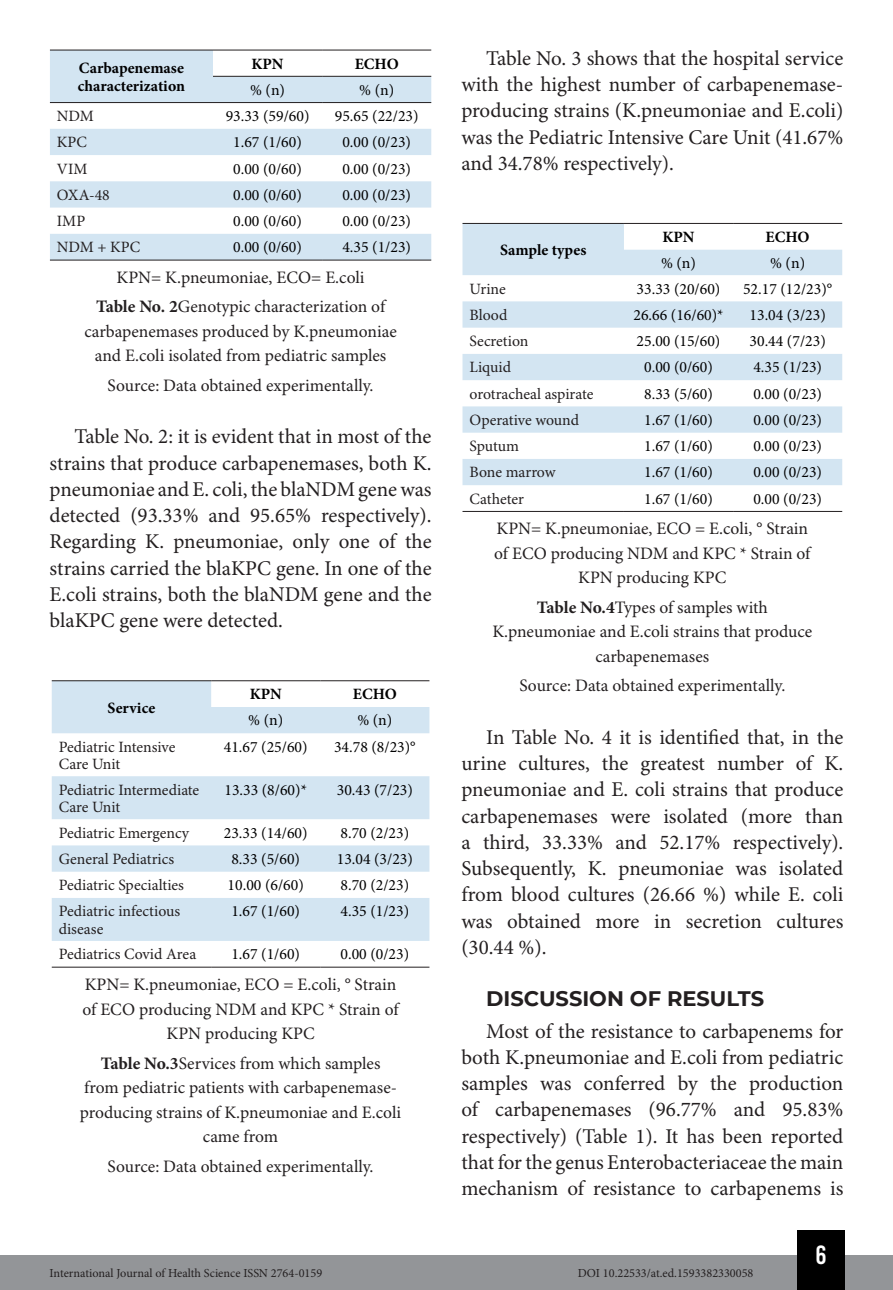
<style>
.page{position:relative;width:893px;height:1290px;background:#fff}
.page>*{position:absolute;margin:0;border:0;box-sizing:border-box;transform-origin:0 0}
.t1{font:26.25px "Bebas Kai";color:#fff}
.t2{font:21px/26.2px "Minion Pro";color:#231f20;text-align:justify}
.t3{font:700 21px "Montserrat";color:#231f20}
.t4{font:17.5px/24.5px "Minion Pro";color:#231f20;text-align:center}
.t5{font:15.75px "Minion Pro";color:#000001}
.t6{font:15.75px/17.5px "Minion Pro";color:#231f20}
.t7{font:700 15.75px/17.5px "Minion Pro";color:#000001}
.t8{font:12.25px "Minion Pro";color:#231f20}
.s1{font-weight:700}
</style>
<div class="page">
<div style="left:0;top:1255px;width:893px;height:35px;background:#939598"></div>
<div style="left:797px;top:1230px;width:48px;height:60px;background:#000"></div>
<svg style="left:50px;top:51px;width:381px;height:209px;fill:#d3e5f2"></svg>
<hr style="left:50px;top:260px;width:163px;height:1px;background:#231f20">
<hr style="left:213px;top:260px;width:109px;height:1px;background:#231f20">
<hr style="left:322px;top:260px;width:109px;height:1px;background:#231f20">
<hr style="left:213px;top:76px;width:109px;height:1px;background:#231f20">
<hr style="left:322px;top:76px;width:109px;height:1px;background:#231f20">
<hr style="left:50px;top:50px;width:163px;height:1px;background:#231f20">
<hr style="left:50px;top:102px;width:163px;height:1px;background:#231f20">
<hr style="left:213px;top:50px;width:109px;height:1px;background:#231f20">
<hr style="left:322px;top:50px;width:109px;height:1px;background:#231f20">
<hr style="left:213px;top:102px;width:109px;height:1px;background:#231f20">
<hr style="left:322px;top:102px;width:109px;height:1px;background:#231f20">
<svg style="left:52px;top:681px;width:377px;height:260px;fill:#d3e5f2"></svg>
<hr style="left:52px;top:680px;width:159px;height:1px;background:#231f20">
<hr style="left:211px;top:680px;width:109px;height:1px;background:#231f20">
<hr style="left:320px;top:680px;width:109px;height:1px;background:#231f20">
<hr style="left:52px;top:967px;width:159px;height:1px;background:#231f20">
<hr style="left:211px;top:967px;width:109px;height:1px;background:#231f20">
<hr style="left:320px;top:967px;width:109px;height:1px;background:#231f20">
<svg style="left:462px;top:224px;width:380px;height:261px;fill:#d3e5f2"></svg>
<hr style="left:462px;top:223px;width:162px;height:1px;background:#231f20">
<hr style="left:624px;top:223px;width:109px;height:1px;background:#231f20">
<hr style="left:733px;top:223px;width:109px;height:1px;background:#231f20">
<hr style="left:462px;top:511px;width:162px;height:1px;background:#231f20">
<hr style="left:624px;top:511px;width:109px;height:1px;background:#231f20">
<hr style="left:733px;top:511px;width:109px;height:1px;background:#231f20">
<p class="t7" style="left:78px;top:59px;width:109px">Carbapenemase characterization</p>
<p class="t7" style="left:252px;top:55px;width:34px">KPN</p>
<p class="t7" style="left:355px;top:55px;width:46px">ECHO</p>
<p class="t5" style="left:250px;top:80px;width:36px">% (n)</p>
<p class="t5" style="left:359px;top:80px;width:36px">% (n)</p>
<p class="t6" style="left:57px;top:108px;width:39px">NDM</p>
<p class="t5" style="left:226px;top:107px;width:85px">93.33 (59/60)</p>
<p class="t5" style="left:335px;top:107px;width:85px">95.65 (22/23)</p>
<p class="t6" style="left:57px;top:134px;width:31px">KPC</p>
<p class="t5" style="left:233px;top:133px;width:70px">1.67 (1/60)</p>
<p class="t5" style="left:342px;top:133px;width:70px">0.00 (0/23)</p>
<p class="t6" style="left:57px;top:160px;width:32px">VIM</p>
<p class="t5" style="left:233px;top:159px;width:70px">0.00 (0/60)</p>
<p class="t5" style="left:342px;top:159px;width:70px">0.00 (0/23)</p>
<p class="t6" style="left:57px;top:187px;width:54px">OXA-48</p>
<p class="t5" style="left:233px;top:185px;width:70px">0.00 (0/60)</p>
<p class="t5" style="left:342px;top:185px;width:70px">0.00 (0/23)</p>
<p class="t6" style="left:57px;top:213px;width:30px">IMP</p>
<p class="t5" style="left:233px;top:212px;width:70px">0.00 (0/60)</p>
<p class="t5" style="left:342px;top:212px;width:70px">0.00 (0/23)</p>
<p class="t6" style="left:57px;top:239px;width:85px">NDM + KPC</p>
<p class="t5" style="left:233px;top:238px;width:70px">0.00 (0/60)</p>
<p class="t5" style="left:342px;top:238px;width:70px">4.35 (1/23)</p>
<p class="t4" style="left:96px;top:263px;width:291px;line-height:29.4px">KPN= K.pneumoniae, ECO= E.coli<br><span class="s1">Table No. 2</span>Genotypic characterization of</p>
<p class="t4" style="left:84px;top:320px;width:314px">carbapenemases produced by K.pneumoniae and E.coli isolated from pediatric samples</p>
<p class="t4" style="left:108px;top:374px;width:267px">Source: Data obtained experimentally.</p>
<p class="t2" style="left:50px;top:424px;width:383px;text-indent:25px">Table No. 2: it is evident that in most of the strains that produce carbapenemases, both K. pneumoniae and E. coli, the blaNDM gene was detected (93.33% and 95.65% respectively).<br>Regarding K. pneumoniae, only one of the strains carried the blaKPC gene. In one of the E.coli strains, both the blaNDM gene and the blaKPC gene were detected.</p>
<p class="t7" style="left:108px;top:699px;width:49px">Service</p>
<p class="t7" style="left:250px;top:685px;width:34px">KPN</p>
<p class="t7" style="left:353px;top:685px;width:46px">ECHO</p>
<p class="t5" style="left:248px;top:711px;width:36px">% (n)</p>
<p class="t5" style="left:357px;top:711px;width:36px">% (n)</p>
<p class="t6" style="left:59px;top:738px;width:118px">Pediatric Intensive<br>Care Unit</p>
<p class="t5" style="left:224px;top:737px;width:85px">41.67 (25/60)</p>
<p class="t5" style="left:334px;top:737px;width:83px">34.78 (8/23)°</p>
<p class="t6" style="left:59px;top:781px;width:142px">Pediatric Intermediate<br>Care Unit</p>
<p class="t5" style="left:224px;top:780px;width:84px">13.33 (8/60)*</p>
<p class="t5" style="left:337px;top:780px;width:78px">30.43 (7/23)</p>
<p class="t6" style="left:59px;top:824px;width:132px">Pediatric Emergency</p>
<p class="t5" style="left:224px;top:823px;width:85px">23.33 (14/60)</p>
<p class="t5" style="left:341px;top:823px;width:70px">8.70 (2/23)</p>
<p class="t6" style="left:59px;top:851px;width:117px">General Pediatrics</p>
<p class="t5" style="left:231px;top:849px;width:70px">8.33 (5/60)</p>
<p class="t5" style="left:337px;top:849px;width:78px">13.04 (3/23)</p>
<p class="t6" style="left:59px;top:877px;width:127px">Pediatric Specialties</p>
<p class="t5" style="left:228px;top:876px;width:78px">10.00 (6/60)</p>
<p class="t5" style="left:341px;top:876px;width:70px">8.70 (2/23)</p>
<p class="t6" style="left:59px;top:903px;width:123px">Pediatric infectious disease</p>
<p class="t5" style="left:231px;top:902px;width:70px">1.67 (1/60)</p>
<p class="t5" style="left:341px;top:902px;width:70px">4.35 (1/23)</p>
<p class="t6" style="left:59px;top:946px;width:139px">Pediatrics Covid Area</p>
<p class="t5" style="left:231px;top:945px;width:70px">1.67 (1/60)</p>
<p class="t5" style="left:341px;top:945px;width:70px">0.00 (0/23)</p>
<p class="t4" style="left:82px;top:973px;width:318px">KPN= K.pneumoniae, ECO = E.coli, ° Strain of ECO producing NDM and KPC * Strain of<br>KPN producing KPC</p>
<p class="t4" style="left:80px;top:1051px;width:323px"><span class="s1">Table No.3</span>Services from which samples<br>from pediatric patients with carbapenemase&shy;producing strains of K.pneumoniae and E.coli came from</p>
<p class="t4" style="left:108px;top:1154px;width:267px">Source: Data obtained experimentally.</p>
<p class="t2" style="left:461px;top:46px;width:383px;text-indent:25px">Table No. 3 shows that the hospital service with the highest number of carbapenemase&shy;producing strains (K.pneumoniae and E.coli) was the Pediatric Intensive Care Unit (41.67% and 34.78% respectively).</p>
<p class="t7" style="left:500px;top:241px;width:88px">Sample types</p>
<p class="t7" style="left:662px;top:228px;width:34px">KPN</p>
<p class="t7" style="left:766px;top:228px;width:46px">ECHO</p>
<p class="t5" style="left:661px;top:254px;width:36px">% (n)</p>
<p class="t5" style="left:770px;top:254px;width:36px">% (n)</p>
<p class="t6" style="left:469px;top:280px;width:38px">Urine</p>
<p class="t5" style="left:637px;top:279px;width:85px">33.33 (20/60)</p>
<p class="t5" style="left:743px;top:279px;width:91px">52.17 (12/23)°</p>
<p class="t6" style="left:469px;top:307px;width:39px">Blood</p>
<p class="t5" style="left:633px;top:305px;width:92px">26.66 (16/60)*</p>
<p class="t5" style="left:750px;top:305px;width:78px">13.04 (3/23)</p>
<p class="t6" style="left:469px;top:333px;width:60px">Secretion</p>
<p class="t5" style="left:637px;top:332px;width:85px">25.00 (15/60)</p>
<p class="t5" style="left:750px;top:332px;width:78px">30.44 (7/23)</p>
<p class="t6" style="left:469px;top:359px;width:43px">Liquid</p>
<p class="t5" style="left:644px;top:358px;width:70px">0.00 (0/60)</p>
<p class="t5" style="left:753px;top:358px;width:70px">4.35 (1/23)</p>
<p class="t6" style="left:469px;top:385px;width:125px">orotracheal aspirate</p>
<p class="t5" style="left:644px;top:384px;width:70px">8.33 (5/60)</p>
<p class="t5" style="left:753px;top:384px;width:70px">0.00 (0/23)</p>
<p class="t6" style="left:469px;top:412px;width:111px">Operative wound</p>
<p class="t5" style="left:644px;top:410px;width:70px">1.67 (1/60)</p>
<p class="t5" style="left:753px;top:410px;width:70px">0.00 (0/23)</p>
<p class="t6" style="left:469px;top:438px;width:51px">Sputum</p>
<p class="t5" style="left:644px;top:437px;width:70px">1.67 (1/60)</p>
<p class="t5" style="left:753px;top:437px;width:70px">0.00 (0/23)</p>
<p class="t6" style="left:469px;top:464px;width:88px">Bone marrow</p>
<p class="t5" style="left:644px;top:463px;width:70px">1.67 (1/60)</p>
<p class="t5" style="left:753px;top:463px;width:70px">0.00 (0/23)</p>
<p class="t6" style="left:469px;top:490px;width:56px">Catheter</p>
<p class="t5" style="left:644px;top:489px;width:70px">1.67 (1/60)</p>
<p class="t5" style="left:753px;top:489px;width:70px">0.00 (0/23)</p>
<p class="t4" style="left:494px;top:517px;width:318px">KPN= K.pneumoniae, ECO = E.coli, ° Strain of ECO producing NDM and KPC * Strain of<br>KPN producing KPC</p>
<p class="t4" style="left:492px;top:596px;width:321px"><span class="s1">Table No.4</span>Types of samples with<br>K.pneumoniae and E.coli strains that produce carbapenemases</p>
<p class="t4" style="left:519px;top:674px;width:267px">Source: Data obtained experimentally.</p>
<p class="t2" style="left:461px;top:725px;width:384px;text-indent:25px">In Table No. 4 it is identified that, in the urine cultures, the greatest number of K. pneumoniae and E. coli strains that produce carbapenemases were isolated (more than a third, 33.33% and 52.17% respectively).<br>Subsequently, K. pneumoniae was isolated from blood cultures (26.66 %) while E. coli was obtained more in secretion cultures (30.44 %).</p>
<p class="t3" style="left:486px;top:984px;width:279px">DISCUSSION OF RESULTS</p>
<p class="t2" style="left:461px;top:1018px;width:384px;text-indent:25px">Most of the resistance to carbapenems for both K.pneumoniae and E.coli from pediatric samples was conferred by the production of carbapenemases (96.77% and 95.83% respectively) (Table 1). It has been reported that for the genus Enterobacteriaceae the main mechanism of resistance to carbapenems is</p>
<p class="t1" style="left:815px;top:1241px;width:13px">6</p>
<p class="t8" style="left:50px;top:1266px;width:274px">International Journal of Health Science ISSN 2764-0159</p>
<p class="t8" style="left:578px;top:1266px;width:177px">DOI 10.22533/at.ed.1593382330058</p>
</div>
